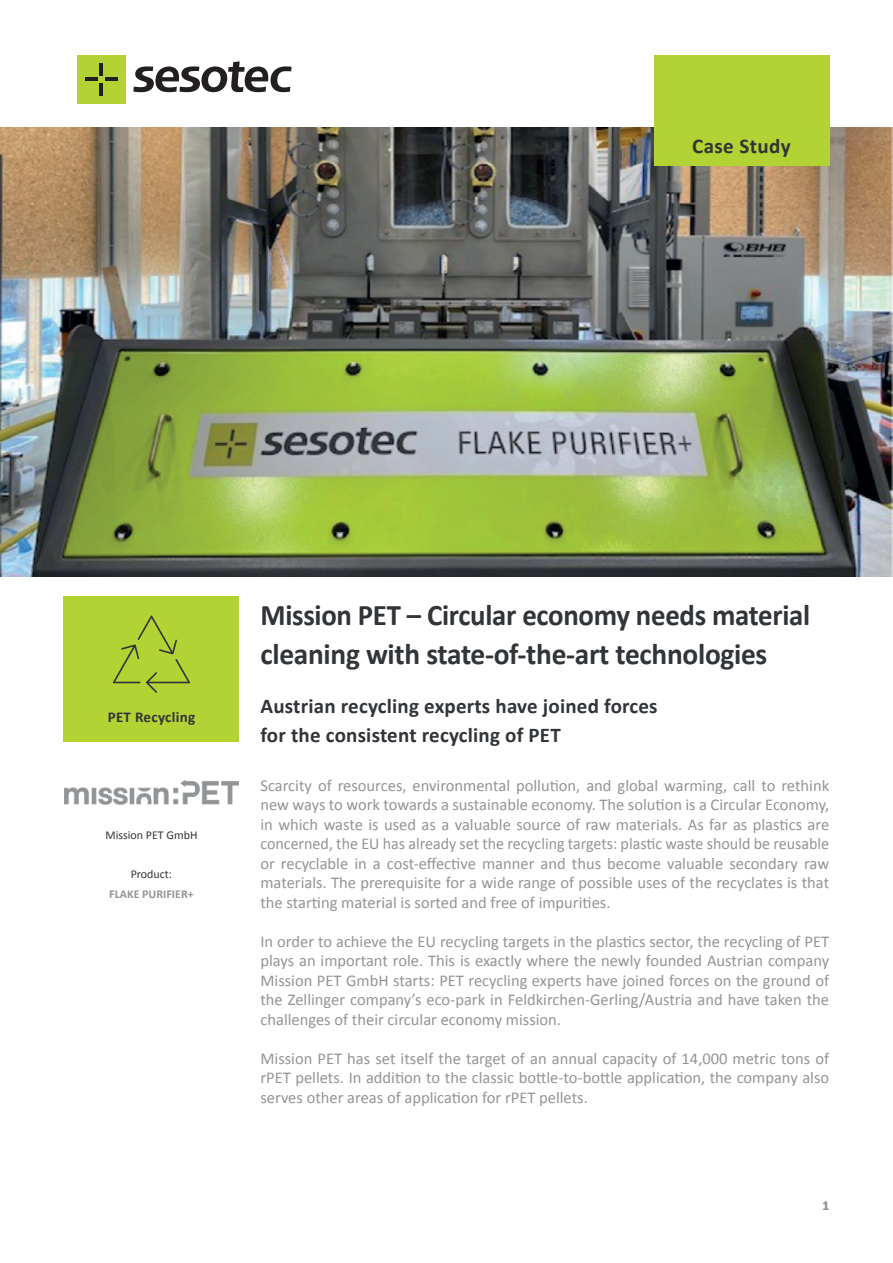
<style>
.page{position:relative;width:893px;height:1263px;background:#fff}
.page>*{position:absolute;margin:0;border:0;box-sizing:border-box;transform-origin:0 0}
.t1{font:700 30px/39px "Calibri";letter-spacing:-.01em;color:#313438;scale:.96 1}
.t2{font:700 21px/29.2px "Calibri";letter-spacing:.01em;color:#313438}
.t3{font:16.5px/19.5px "Calibri";color:#929596;text-align:justify}
.t4{font:700 15px "Calibri";letter-spacing:.02em;color:#313438}
.t5{font:700 13.5px "Calibri";color:#929596}
.t6{font:12px "Calibri";color:#313438}
.t7{font:700 12px "Calibri";color:#929596}
</style>
<div class="page">
<img style="left:0;top:128px;width:893px;height:448px">
<div style="left:654px;top:55px;width:175px;height:111px;background:#b3d234"></div>
<img style="left:65px;top:780px;width:174px;height:25px">
<div style="left:64px;top:596px;width:175px;height:146px;background:#b3d234"></div>
<svg style="left:113px;top:615px;width:77px;height:78px"></svg>
<div style="left:77px;top:55px;width:49px;height:49px;background:#b3d234"></div>
<hr style="left:85px;top:77px;width:13px;height:4px;background:#231f20">
<svg style="left:99px;top:61px;width:193px;height:34px"></svg>
<p class="t2" style="left:692px;top:131px;width:100px">Case Study</p>
<p class="t4" style="left:108px;top:708px;width:89px">PET Recycling</p>
<p class="t6" style="left:105px;top:828px;width:94px">Mission PET GmbH</p>
<p class="t6" style="left:131px;top:867px;width:43px">Product:</p>
<p class="t7" style="left:109px;top:886px;width:86px">FLAKE PURIFIER+</p>
<h1 class="t1" style="left:260px;top:595px;width:574px">Mission PET – Circular economy needs material cleaning with state-of-the-art technologies</h1>
<p class="t2" style="left:260px;top:691px;width:399px">Austrian recycling experts have joined forces for the consistent recycling of PET</p>
<p class="t3" style="left:260px;top:775px;width:570px">Scarcity of resources, environmental pollution, and global warming, call to rethink new ways to work towards a sustainable economy. The solution is a Circular Economy, in which waste is used as a valuable source of raw materials. As far as plastics are concerned, the EU has already set the recycling targets: plastic waste should be reusable or recyclable in a cost-effective manner and thus become valuable secondary raw materials. The prerequisite for a wide range of possible uses of the recyclates is that the starting material is sorted and free of impurities.</p>
<p class="t3" style="left:260px;top:931px;width:570px">In order to achieve the EU recycling targets in the plastics sector, the recycling of PET plays an important role. This is exactly where the newly founded Austrian company Mission PET GmbH starts: PET recycling experts have joined forces on the ground of the Zellinger company’s eco-park in Feldkirchen-Gerling/Austria and have taken the challenges of their circular economy mission.</p>
<p class="t3" style="left:260px;top:1048px;width:570px">Mission PET has set itself the target of an annual capacity of 14,000 metric tons of rPET pellets. In addition to the classic bottle-to-bottle application, the company also serves other areas of application for rPET pellets.</p>
<p class="t5" style="left:822px;top:1197px;width:8px">1</p>
</div>
